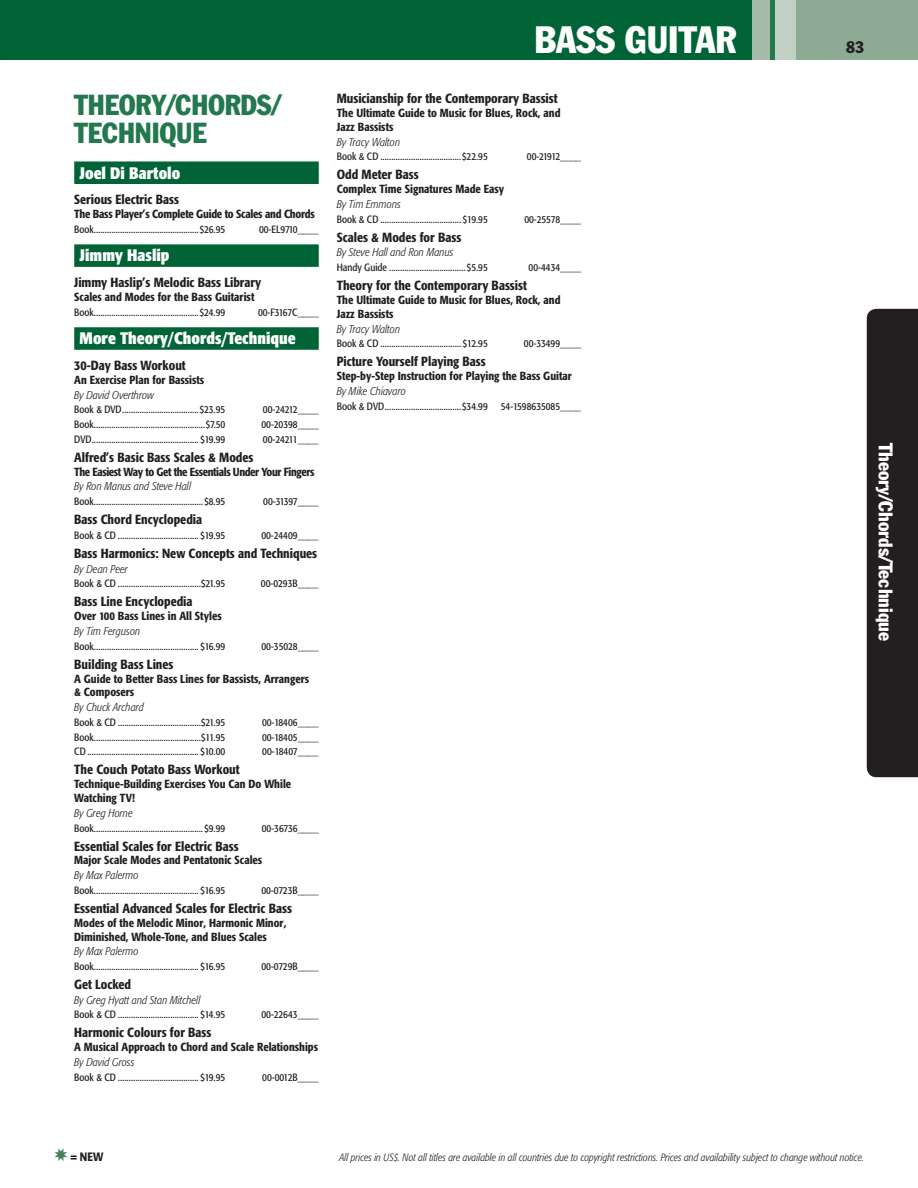
<style>
.page{position:relative;width:918px;height:1188px;background:#fff}
.page>*{position:absolute;margin:0;border:0;box-sizing:border-box;transform-origin:0 0}
.t1{font:condensed 37.5px "Franklin Gothic";letter-spacing:.055em;color:#fff}
.t2{font:condensed 28.5px/28.5px "Franklin Gothic";color:#23784d}
.t3{font:condensed 19.5px "Franklin Gothic";color:#fff}
.t4{font:700 condensed 16.5px "Formata";color:#fff}
.t5{font:condensed 16.5px "Franklin Gothic";color:#231f20}
.t6{font:500 condensed 13.2px "Formata";color:#231f20}
.t7{font:500 condensed 12px "Formata";color:#231f20}
.t8{font:500 condensed 11.7px/14px "Formata";color:#231f20}
.t9{font:500 condensed 11.7px "Formata";letter-spacing:-.03em;color:#231f20}
.t10{font:500 condensed 11.7px "Formata";letter-spacing:-.02em;color:#231f20}
.t11{font:italic 300 condensed 11.25px "Formata";color:#231f20}
.t12{font:condensed 10.5px "Formata";color:#231f20}
.t13{font:italic 300 condensed 10.5px "Formata";color:#231f20}
.s1{color:#43825c}
</style>
<div class="page">
<div style="left:789px;top:0;width:129px;height:60px;background:#8caa94"></div>
<div style="left:0;top:0;width:764px;height:60px;background:#006436"></div>
<div style="left:763px;top:0;width:32px;height:60px;background:#c1d0c4"></div>
<div style="left:753px;top:0;width:18px;height:60px;background:#a6bcaa"></div>
<hr style="left:770px;top:0;width:4px;height:60px;background:#23784d">
<div style="left:867px;top:309px;width:51px;height:468px;background:#231f20"></div>
<div style="left:74px;top:161px;width:245px;height:23px;background:#006436"></div>
<div style="left:74px;top:244px;width:245px;height:23px;background:#006436"></div>
<div style="left:74px;top:327px;width:245px;height:23px;background:#006436"></div>
<h2 class="t2" style="left:74px;top:90px;width:208px">THEORY/CHORDS/<br>TECHNIQUE</h2>
<h3 class="t4" style="left:80px;top:163px;width:102px">Joel Di Bartolo</h3>
<p class="t6" style="left:74px;top:192px;width:106px">Serious Electric Bass</p>
<p class="t10" style="left:74px;top:207px;width:242px">The Bass Player’s Complete Guide to Scales and Chords</p>
<p class="t12" style="left:74px;top:223px;width:153px">Book................................................$26.95</p>
<p class="t12" style="left:259px;top:223px;width:61px">00-EL9710____</p>
<h3 class="t4" style="left:80px;top:245px;width:91px">Jimmy Haslip</h3>
<p class="t6" style="left:74px;top:275px;width:189px">Jimmy Haslip’s Melodic Bass Library</p>
<p class="t8" style="left:74px;top:290px;width:182px">Scales and Modes for the Bass Guitarist</p>
<p class="t12" style="left:74px;top:306px;width:153px">Book................................................$24.99</p>
<p class="t12" style="left:258px;top:306px;width:62px">00-F3167C____</p>
<h3 class="t4" style="left:80px;top:328px;width:217px">More Theory/Chords/Technique</h3>
<p class="t6" style="left:74px;top:357px;width:113px">30-Day Bass Workout</p>
<p class="t8" style="left:74px;top:373px;width:132px">An Exercise Plan for Bassists</p>
<p class="t11" style="left:74px;top:388px;width:81px">By David Overthrow</p>
<p class="t12" style="left:74px;top:404px;width:153px">Book &amp; DVD...................................$23.95</p>
<p class="t12" style="left:263px;top:404px;width:57px">00-24212____</p>
<p class="t12" style="left:74px;top:418px;width:153px">Book...................................................$7.50</p>
<p class="t12" style="left:261px;top:418px;width:59px">00-20398____</p>
<p class="t12" style="left:74px;top:433px;width:153px">DVD................................................. $19.99</p>
<p class="t12" style="left:263px;top:433px;width:57px">00-24211____</p>
<p class="t6" style="left:74px;top:449px;width:181px">Alfred’s Basic Bass Scales &amp; Modes</p>
<p class="t9" style="left:74px;top:465px;width:242px">The Easiest Way to Get the Essentials Under Your Fingers</p>
<p class="t11" style="left:74px;top:480px;width:118px">By Ron Manus and Steve Hall</p>
<p class="t12" style="left:74px;top:495px;width:153px">Book.................................................. $8.95</p>
<p class="t12" style="left:263px;top:495px;width:57px">00-31397____</p>
<p class="t6" style="left:74px;top:512px;width:129px">Bass Chord Encyclopedia</p>
<p class="t12" style="left:74px;top:529px;width:153px">Book &amp; CD ..................................... $19.95</p>
<p class="t12" style="left:261px;top:529px;width:59px">00-24409____</p>
<p class="t6" style="left:74px;top:545px;width:244px">Bass Harmonics: New Concepts and Techniques</p>
<p class="t11" style="left:74px;top:562px;width:55px">By Dean Peer</p>
<p class="t12" style="left:74px;top:577px;width:153px">Book &amp; CD ......................................$21.95</p>
<p class="t12" style="left:261px;top:577px;width:59px">00-0293B____</p>
<p class="t6" style="left:74px;top:594px;width:120px">Bass Line Encyclopedia</p>
<p class="t8" style="left:74px;top:609px;width:149px">Over 100 Bass Lines in All Styles</p>
<p class="t11" style="left:74px;top:624px;width:68px">By Tim Ferguson</p>
<p class="t12" style="left:74px;top:640px;width:153px">Book................................................ $16.99</p>
<p class="t12" style="left:262px;top:640px;width:59px">00-35028____</p>
<p class="t6" style="left:74px;top:656px;width:101px">Building Bass Lines</p>
<p class="t8" style="left:74px;top:671px;width:236px">A Guide to Better Bass Lines for Bassists, Arrangers &amp; Composers</p>
<p class="t11" style="left:74px;top:701px;width:71px">By Chuck Archard</p>
<p class="t12" style="left:74px;top:716px;width:153px">Book &amp; CD ......................................$21.95</p>
<p class="t12" style="left:262px;top:716px;width:58px">00-18406____</p>
<p class="t12" style="left:74px;top:731px;width:153px">Book.................................................$11.95</p>
<p class="t12" style="left:262px;top:731px;width:58px">00-18405____</p>
<p class="t12" style="left:74px;top:745px;width:153px">CD................................................... $10.00</p>
<p class="t12" style="left:262px;top:745px;width:58px">00-18407____</p>
<p class="t6" style="left:74px;top:762px;width:167px">The Couch Potato Bass Workout</p>
<p class="t8" style="left:74px;top:777px;width:218px">Technique-Building Exercises You Can Do While<br>Watching TV!</p>
<p class="t11" style="left:74px;top:806px;width:60px">By Greg Horne</p>
<p class="t12" style="left:74px;top:822px;width:153px">Book.................................................. $9.99</p>
<p class="t12" style="left:262px;top:822px;width:58px">00-36736____</p>
<p class="t6" style="left:74px;top:838px;width:166px">Essential Scales for Electric Bass</p>
<p class="t8" style="left:74px;top:853px;width:190px">Major Scale Modes and Pentatonic Scales</p>
<p class="t11" style="left:74px;top:869px;width:66px">By Max Palermo</p>
<p class="t12" style="left:74px;top:884px;width:153px">Book................................................ $16.95</p>
<p class="t12" style="left:261px;top:884px;width:59px">00-0723B____</p>
<p class="t6" style="left:74px;top:900px;width:219px">Essential Advanced Scales for Electric Bass</p>
<p class="t8" style="left:74px;top:916px;width:214px">Modes of the Melodic Minor, Harmonic Minor,<br>Diminished, Whole-Tone, and Blues Scales</p>
<p class="t11" style="left:74px;top:945px;width:66px">By Max Palermo</p>
<p class="t12" style="left:74px;top:960px;width:153px">Book................................................ $16.95</p>
<p class="t12" style="left:261px;top:960px;width:59px">00-0729B____</p>
<p class="t6" style="left:74px;top:976px;width:58px">Get Locked</p>
<p class="t11" style="left:74px;top:993px;width:128px">By Greg Hyatt and Stan Mitchell</p>
<p class="t12" style="left:74px;top:1009px;width:153px">Book &amp; CD ..................................... $14.95</p>
<p class="t12" style="left:261px;top:1009px;width:59px">00-22643____</p>
<p class="t6" style="left:74px;top:1025px;width:139px">Harmonic Colours for Bass</p>
<p class="t8" style="left:74px;top:1040px;width:245px">A Musical Approach to Chord and Scale Relationships</p>
<p class="t11" style="left:74px;top:1056px;width:62px">By David Gross</p>
<p class="t12" style="left:74px;top:1071px;width:153px">Book &amp; CD ..................................... $19.95</p>
<p class="t12" style="left:262px;top:1071px;width:58px">00-0012B____</p>
<h1 class="t1" style="left:535px;top:16px;width:196px">BASS GUITAR</h1>
<p class="t6" style="left:337px;top:91px;width:222px">Musicianship for the Contemporary Bassist</p>
<p class="t8" style="left:337px;top:106px;width:225px">The Ultimate Guide to Music for Blues, Rock, and<br>Jazz Bassists</p>
<p class="t11" style="left:337px;top:135px;width:65px">By Tracy Walton</p>
<p class="t12" style="left:337px;top:151px;width:153px">Book &amp; CD .....................................$22.95</p>
<p class="t12" style="left:527px;top:151px;width:56px">00-21912____</p>
<p class="t6" style="left:337px;top:167px;width:84px">Odd Meter Bass</p>
<p class="t8" style="left:337px;top:182px;width:169px">Complex Time Signatures Made Easy</p>
<p class="t11" style="left:337px;top:198px;width:66px">By Tim Emmons</p>
<p class="t12" style="left:337px;top:213px;width:153px">Book &amp; CD ..................................... $19.95</p>
<p class="t12" style="left:524px;top:213px;width:58px">00-25578____</p>
<p class="t6" style="left:337px;top:229px;width:126px">Scales &amp; Modes for Bass</p>
<p class="t11" style="left:337px;top:246px;width:118px">By Steve Hall and Ron Manus</p>
<p class="t12" style="left:337px;top:261px;width:153px">Handy Guide ................................... $5.95</p>
<p class="t12" style="left:529px;top:261px;width:54px">00-4434____</p>
<p class="t6" style="left:337px;top:277px;width:192px">Theory for the Contemporary Bassist</p>
<p class="t8" style="left:337px;top:293px;width:225px">The Ultimate Guide to Music for Blues, Rock, and<br>Jazz Bassists</p>
<p class="t11" style="left:337px;top:322px;width:65px">By Tracy Walton</p>
<p class="t12" style="left:337px;top:337px;width:153px">Book &amp; CD ..................................... $12.95</p>
<p class="t12" style="left:524px;top:337px;width:59px">00-33499____</p>
<p class="t6" style="left:337px;top:354px;width:151px">Picture Yourself Playing Bass</p>
<p class="t8" style="left:337px;top:369px;width:237px">Step-by-Step Instruction for Playing the Bass Guitar</p>
<p class="t11" style="left:337px;top:384px;width:71px">By Mike Chiavaro</p>
<p class="t12" style="left:337px;top:400px;width:246px">Book &amp; DVD...................................$34.99 54-1598635085____</p>
<h3 class="t5" style="left:846px;top:37px;width:19px">83</h3>
<h3 class="t3" style="left:898px;top:443px;width:200px;rotate:90deg">THEORY/CHORDS/TECHNIQUE</h3>
<p class="t7" style="left:54px;top:1149px;width:51px"><span class="s1">✸</span> = NEW</p>
<p class="t13" style="left:339px;top:1151px;width:526px">All prices in US$. Not all titles are available in all countries due to copyright restrictions. Prices and availability subject to change without notice.</p>
</div>
